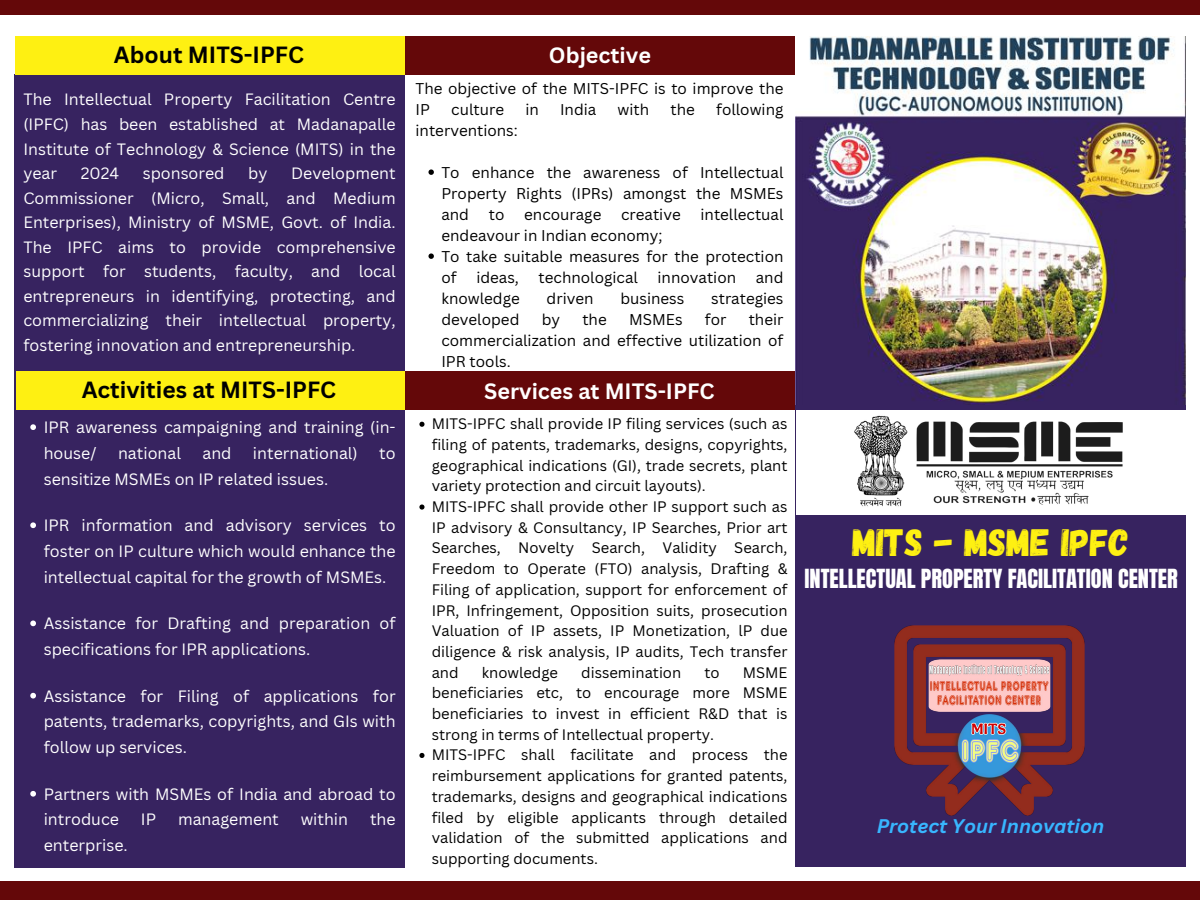
<style>
.page{position:relative;width:1200px;height:900px;background:#fff}
.page>*{position:absolute;margin:0;border:0;box-sizing:border-box;transform-origin:0 0}
.t1{font:38.08px "Gagalin";color:#fef012}
.t2{font:700 22.8px "Canva Sans";color:#000}
.t3{font:22.4px "Anton";color:#fff}
.t4{font:700 21.6px "Canva Sans";color:#fff}
.t5{font:italic 700 19.2px "Canva Sans";color:#38b6ff}
.t6{font:16px/25.8px "Canva Sans";color:#fff}
.t7{font:15.96px/24.6px "Canva Sans";color:#fff;text-align:justify}
.t8{font:15.2px/21px "Canva Sans";color:#000}
.t9{font:14.8px/20.7px "Canva Sans";color:#000}
</style>
<div class="page">
<div style="left:404px;top:36px;width:392px;height:38px;background:#640809"></div>
<div style="left:404px;top:371px;width:391px;height:39px;background:#640809"></div>
<div style="left:15px;top:74px;width:390px;height:794px;background:#372360"></div>
<img style="left:796px;top:37px;width:390px;height:369px">
<div style="left:0;top:0;width:1200px;height:15px;background:#640809"></div>
<div style="left:0;top:882px;width:1200px;height:18px;background:#640809"></div>
<div style="left:796px;top:406px;width:390px;height:461px;background:#372360"></div>
<div style="left:796px;top:410px;width:391px;height:104px;background:#fff"></div>
<img style="left:842px;top:394px;width:298px;height:113px">
<div style="left:15px;top:36px;width:390px;height:38px;background:#fef012"></div>
<div style="left:17px;top:371px;width:388px;height:39px;background:#fef012"></div>
<img style="left:894px;top:625px;width:191px;height:191px">
<svg style="left:428px;top:169px;width:6px;height:6px"></svg>
<svg style="left:428px;top:253px;width:6px;height:6px"></svg>
<svg style="left:419px;top:422px;width:6px;height:5px"></svg>
<svg style="left:419px;top:505px;width:6px;height:5px"></svg>
<svg style="left:419px;top:753px;width:6px;height:5px"></svg>
<svg style="left:30px;top:424px;width:6px;height:6px"></svg>
<svg style="left:30px;top:522px;width:6px;height:6px"></svg>
<svg style="left:30px;top:621px;width:6px;height:5px"></svg>
<svg style="left:30px;top:693px;width:6px;height:6px"></svg>
<svg style="left:30px;top:791px;width:6px;height:6px"></svg>
<h2 class="t2" style="left:114px;top:39px;width:192px">About MITS-IPFC</h2>
<p class="t7" style="left:23px;top:87px;width:374px">The Intellectual Property Facilitation Centre (IPFC) has been established at Madanapalle Institute of Technology &amp; Science (MITS) in the year</p>
<p class="t7" style="left:23px;top:161px;width:374px;text-indent:268px">Development Commissioner (Micro, Small, and Medium Enterprises), Ministry of MSME, Govt. of India.<br>The IPFC aims to provide comprehensive support for students, faculty, and local entrepreneurs in identifying, protecting, and commercializing their intellectual property, fostering innovation and entrepreneurship.</p>
<p class="t7" style="left:81px;top:161px;width:40px">2024</p>
<p class="t7" style="left:143px;top:161px;width:83px">sponsored</p>
<p class="t7" style="left:248px;top:161px;width:21px">by</p>
<h2 class="t2" style="left:82px;top:374px;width:256px">Activities at MITS-IPFC</h2>
<p class="t6" style="left:44px;top:414px;width:353px">IPR awareness campaigning and training (in&shy;house/</p>
<p class="t6" style="left:118px;top:440px;width:65px">national</p>
<p class="t6" style="left:202px;top:440px;width:31px">and</p>
<p class="t6" style="left:253px;top:440px;width:106px">international)</p>
<p class="t6" style="left:379px;top:440px;width:18px">to</p>
<p class="t6" style="left:44px;top:466px;width:286px">sensitize MSMEs on IP related issues.</p>
<p class="t6" style="left:44px;top:512px;width:353px;text-align:justify">IPR information and advisory services to foster on IP culture which would enhance the intellectual capital for the growth of MSMEs.</p>
<p class="t6" style="left:44px;top:610px;width:353px">Assistance for Drafting and preparation of specifications for IPR applications.</p>
<p class="t6" style="left:44px;top:682px;width:353px;text-align:justify">Assistance for Filing of applications for patents, trademarks, copyrights, and GIs with follow up services.</p>
<p class="t6" style="left:44px;top:781px;width:353px">Partners with MSMEs of India and abroad to introduce</p>
<p class="t6" style="left:141px;top:806px;width:17px">IP</p>
<p class="t6" style="left:178px;top:806px;width:102px">management</p>
<p class="t6" style="left:301px;top:806px;width:49px">within</p>
<p class="t6" style="left:370px;top:806px;width:27px">the</p>
<p class="t6" style="left:44px;top:832px;width:86px">enterprise.</p>
<h3 class="t4" style="left:549px;top:40px;width:104px">Objective</h3>
<p class="t8" style="left:416px;top:77px;width:369px">The objective of the MITS-IPFC is to improve the<br>IP</p>
<p class="t8" style="left:451px;top:98px;width:54px">culture</p>
<p class="t8" style="left:525px;top:98px;width:15px">in</p>
<p class="t8" style="left:560px;top:98px;width:38px">India</p>
<p class="t8" style="left:618px;top:98px;width:33px">with</p>
<p class="t8" style="left:671px;top:98px;width:26px">the</p>
<p class="t8" style="left:716px;top:98px;width:69px">following</p>
<p class="t8" style="left:416px;top:119px;width:104px">interventions:</p>
<p class="t8" style="left:441px;top:161px;width:344px;text-align:justify">To enhance the awareness of Intellectual Property Rights (IPRs) amongst the MSMEs and</p>
<p class="t8" style="left:489px;top:203px;width:17px">to</p>
<p class="t8" style="left:524px;top:203px;width:79px">encourage</p>
<p class="t8" style="left:621px;top:203px;width:61px">creative</p>
<p class="t8" style="left:701px;top:203px;width:84px">intellectual</p>
<p class="t8" style="left:441px;top:224px;width:344px">endeavour in Indian economy;<br>To take suitable measures for the protection of</p>
<p class="t8" style="left:476px;top:266px;width:44px">ideas,</p>
<p class="t8" style="left:539px;top:266px;width:101px">technological</p>
<p class="t8" style="left:658px;top:266px;width:80px">innovation</p>
<p class="t8" style="left:756px;top:266px;width:29px">and</p>
<p class="t8" style="left:441px;top:287px;width:80px">knowledge</p>
<p class="t8" style="left:547px;top:287px;width:48px">driven</p>
<p class="t8" style="left:620px;top:287px;width:65px">business</p>
<p class="t8" style="left:711px;top:287px;width:74px">strategies</p>
<p class="t8" style="left:441px;top:308px;width:80px">developed</p>
<p class="t8" style="left:542px;top:308px;width:20px">by</p>
<p class="t8" style="left:582px;top:308px;width:26px">the</p>
<p class="t8" style="left:629px;top:308px;width:55px">MSMEs</p>
<p class="t8" style="left:705px;top:308px;width:23px">for</p>
<p class="t8" style="left:441px;top:308px;width:344px;text-align:justify;text-indent:307px">their commercialization and effective utilization of IPR tools.</p>
<h3 class="t4" style="left:484px;top:376px;width:232px">Services at MITS-IPFC</h3>
<p class="t9" style="left:432px;top:413px;width:357px">MITS-IPFC shall provide IP filing services (such as filing of patents, trademarks, designs, copyrights, geographical indications (GI), trade secrets, plant variety protection and circuit layouts).<br>MITS-IPFC shall provide other IP support such as IP advisory &amp; Consultancy, IP Searches, Prior art Searches, Novelty Search, Validity Search, Freedom to Operate (FTO) analysis, Drafting &amp; Filing of application, support for enforcement of IPR, Infringement, Opposition suits, prosecution Valuation of IP assets, IP Monetization, lP due diligence &amp; risk analysis, IP audits, Tech transfer and</p>
<p class="t9" style="left:482px;top:661px;width:78px">knowledge</p>
<p class="t9" style="left:581px;top:661px;width:102px">dissemination</p>
<p class="t9" style="left:704px;top:661px;width:17px">to</p>
<p class="t9" style="left:432px;top:661px;width:357px;text-indent:311px">MSME beneficiaries etc, to encourage more MSME beneficiaries to invest in efficient R&amp;D that is strong in terms of Intellectual property.<br>MITS-IPFC shall facilitate and process the reimbursement applications for granted patents, trademarks, designs and geographical indications filed by eligible applicants through detailed validation of the submitted applications and supporting documents.</p>
<h1 class="t1" style="left:852px;top:518px;width:278px">MITS - MSME IPFC</h1>
<h3 class="t3" style="left:805px;top:562px;width:375px">INTELLECTUAL PROPERTY FACILITATION CENTER</h3>
<p class="t5" style="left:877px;top:812px;width:229px">Protect Your Innovation</p>
</div>
